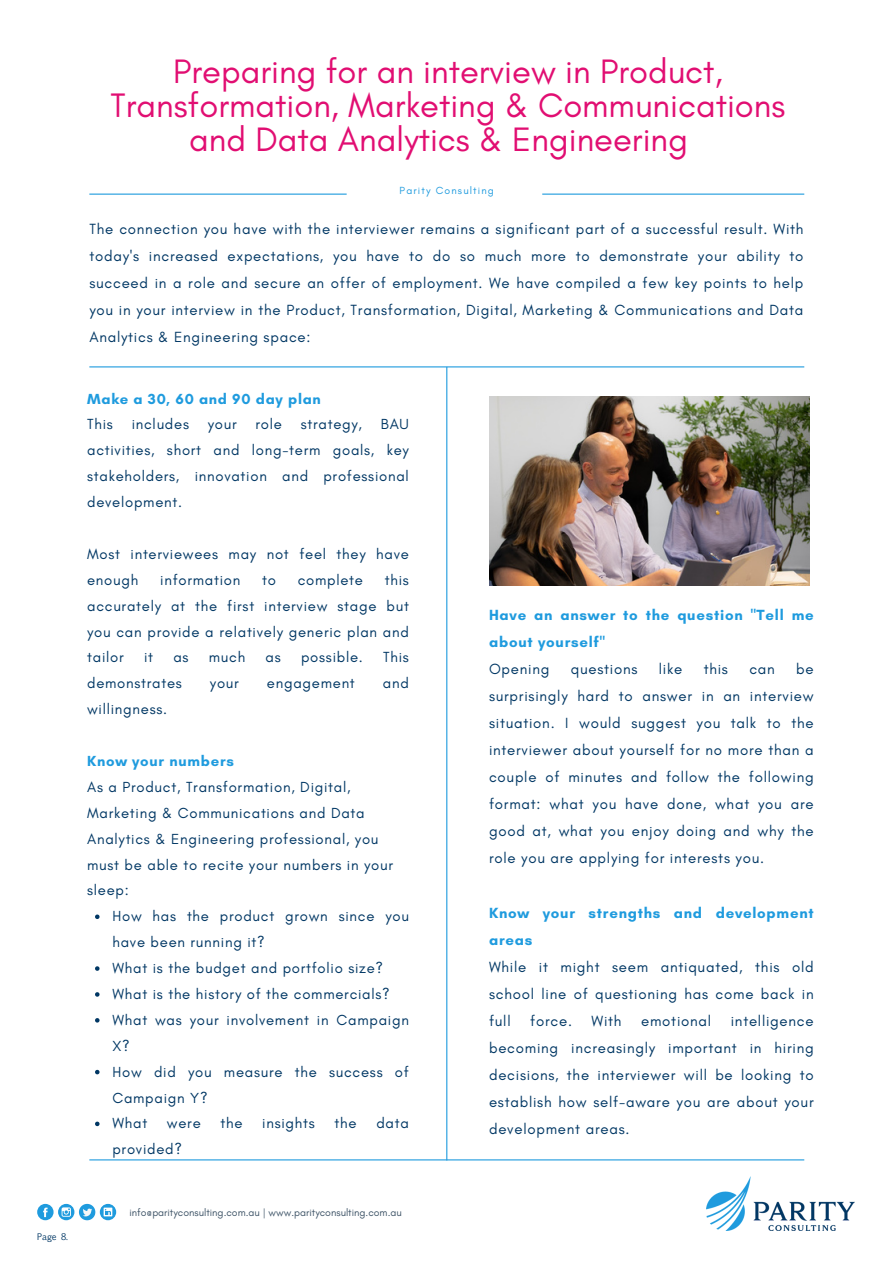
<style>
.page{position:relative;width:894px;height:1264px;background:#fff}
.page>*{position:absolute;margin:0;border:0;box-sizing:border-box;transform-origin:0 0}
.t1{font:34.5px/33.8px "Glacial Indifference";color:#e10e72;text-align:center}
.t2{font:15px/27px "Glacial Indifference";letter-spacing:.05em;color:#003764;text-align:justify}
.t3{font:700 15px/27px "Glacial Indifference";letter-spacing:.05em;color:#1f9bde}
.t4{font:14.85px/25.8px "Glacial Indifference";letter-spacing:.05em;color:#003764}
.t5{font:700 14.85px/25.8px "Glacial Indifference";letter-spacing:.05em;color:#1f9bde}
.t6{font:10.5px "Glacial Indifference";color:#3d5366}
.t7{font:10.5px "Glacial Indifference";letter-spacing:.11em;color:#1f9bde}
.t8{font:8.7px "Euphemia UCAS";color:#003764}
.s1{font-weight:400;color:#003764}
.s2{font-weight:700;color:#1f9bde}
</style>
<div class="page">
<hr style="left:542px;top:193px;width:262px;height:2px;background:#1f9bde">
<hr style="left:89px;top:366px;width:715px;height:1px;background:#1f9bde">
<hr style="left:446px;top:367px;width:1px;height:793px;background:#1f9bde">
<hr style="left:89px;top:193px;width:257px;height:2px;background:#1f9bde">
<hr style="left:89px;top:1159px;width:715px;height:1px;background:#1f9bde">
<svg style="left:95px;top:914px;width:4px;height:5px"></svg>
<svg style="left:95px;top:966px;width:4px;height:4px"></svg>
<svg style="left:95px;top:992px;width:4px;height:4px"></svg>
<svg style="left:95px;top:1018px;width:4px;height:4px"></svg>
<svg style="left:95px;top:1069px;width:4px;height:5px"></svg>
<svg style="left:95px;top:1121px;width:4px;height:5px"></svg>
<svg style="left:37px;top:1203px;width:79px;height:17px"></svg>
<img style="left:706px;top:1176px;width:148px;height:54px">
<img style="left:489px;top:397px;width:320px;height:189px">
<h3 class="t1" style="left:110px;top:54px;width:676px">Preparing for an interview in Product,<br>Transformation, Marketing &amp; Communications and Data Analytics &amp; Engineering</h3>
<h1 class="t7" style="left:399px;top:184px;width:96px">Parity Consulting</h1>
<h2 class="t2" style="left:89px;top:215px;width:715px">The connection you have with the interviewer remains a significant part of a successful result. With today's increased expectations, you have to do so much more to demonstrate your ability to succeed in a role and secure an offer of employment. We have compiled a few key points to help you in your interview in the Product, Transformation, Digital, Marketing &amp; Communications and Data Analytics &amp; Engineering space:</h2>
<h2 class="t5" style="left:87px;top:385px;width:235px">Make a 30, 60 and 90 day plan<br><span class="s1">This</span></h2>
<h2 class="t4" style="left:132px;top:411px;width:59px">includes</h2>
<h2 class="t4" style="left:208px;top:411px;width:30px">your</h2>
<h2 class="t4" style="left:255px;top:411px;width:28px">role</h2>
<h2 class="t4" style="left:301px;top:411px;width:63px">strategy,</h2>
<h2 class="t4" style="left:87px;top:411px;width:323px;text-align:justify;text-indent:294px">BAU activities, short and long-term goals, key stakeholders, innovation and professional development.</h2>
<h2 class="t4" style="left:87px;top:540px;width:323px">Most interviewees may not feel they have enough</h2>
<h2 class="t4" style="left:87px;top:566px;width:323px;text-align:justify;text-indent:297px">this accurately at the first interview stage but you can provide a relatively generic plan and tailor</h2>
<h2 class="t4" style="left:160px;top:566px;width:82px">information</h2>
<h2 class="t4" style="left:262px;top:566px;width:15px">to</h2>
<h2 class="t4" style="left:297px;top:566px;width:67px">complete</h2>
<h2 class="t4" style="left:144px;top:644px;width:11px">it</h2>
<h2 class="t4" style="left:173px;top:644px;width:17px">as</h2>
<h2 class="t4" style="left:209px;top:644px;width:38px">much</h2>
<h2 class="t4" style="left:265px;top:644px;width:17px">as</h2>
<h2 class="t4" style="left:301px;top:644px;width:63px">possible.</h2>
<h2 class="t4" style="left:383px;top:644px;width:27px">This</h2>
<h2 class="t4" style="left:87px;top:670px;width:96px">demonstrates</h2>
<h2 class="t4" style="left:210px;top:670px;width:30px">your</h2>
<h2 class="t4" style="left:267px;top:670px;width:89px">engagement</h2>
<h2 class="t4" style="left:383px;top:670px;width:27px">and</h2>
<h2 class="t4" style="left:87px;top:696px;width:81px">willingness.</h2>
<h2 class="t4" style="left:87px;top:747px;width:307px"><span class="s2">Know your numbers<br></span>As a Product, Transformation, Digital,<br>Marketing &amp; Communications and Data<br>Analytics &amp; Engineering professional, you must be able to recite your numbers in your sleep:</h2>
<p class="t4" style="left:112px;top:903px;width:298px">How has the product grown since you have been running it?</p>
<p class="t4" style="left:112px;top:954px;width:272px">What is the budget and portfolio size?</p>
<p class="t4" style="left:112px;top:980px;width:279px">What is the history of the commercials?</p>
<p class="t4" style="left:112px;top:1006px;width:298px">What was your involvement in Campaign<br>X?</p>
<p class="t4" style="left:112px;top:1058px;width:298px">How did you measure the success of<br>Campaign Y?</p>
<p class="t4" style="left:112px;top:1110px;width:36px">What</p>
<p class="t4" style="left:167px;top:1110px;width:35px">were</p>
<p class="t4" style="left:220px;top:1110px;width:24px">the</p>
<p class="t4" style="left:262px;top:1110px;width:54px">insights</p>
<p class="t4" style="left:334px;top:1110px;width:24px">the</p>
<p class="t4" style="left:376px;top:1110px;width:34px">data</p>
<p class="t4" style="left:112px;top:1136px;width:71px">provided?</p>
<p class="t3" style="left:489px;top:601px;width:326px">Have an answer to the question "Tell me about yourself"<br><span class="s1">Opening</span></p>
<p class="t2" style="left:489px;top:655px;width:326px;text-indent:307px">be surprisingly hard to answer in an interview situation. I would suggest you talk to the interviewer about yourself for no more than a couple of minutes and follow the following format: what you have done, what you are good at, what you enjoy doing and why the role you are applying for interests you.</p>
<p class="t2" style="left:489px;top:898px;width:326px;text-align:left"><span class="s2">Know your strengths and development areas<br></span>While it might seem antiquated, this old school line of questioning has come back in full</p>
<p class="t2" style="left:570px;top:655px;width:68px">questions</p>
<p class="t2" style="left:658px;top:655px;width:25px">like</p>
<p class="t2" style="left:703px;top:655px;width:26px">this</p>
<p class="t2" style="left:749px;top:655px;width:27px">can</p>
<p class="t2" style="left:489px;top:1006px;width:326px;text-indent:242px">intelligence becoming increasingly important in hiring decisions, the interviewer will be looking to establish how self-aware you are about your development areas.</p>
<p class="t2" style="left:530px;top:1006px;width:43px">force.</p>
<p class="t2" style="left:591px;top:1006px;width:31px">With</p>
<p class="t2" style="left:641px;top:1006px;width:71px">emotional</p>
<p class="t8" style="left:37px;top:1230px;width:32px">Page 8.</p>
<h2 class="t6" style="left:129px;top:1205px;width:274px">info@parityconsulting.com.au | www.parityconsulting.com.au</h2>
</div>
